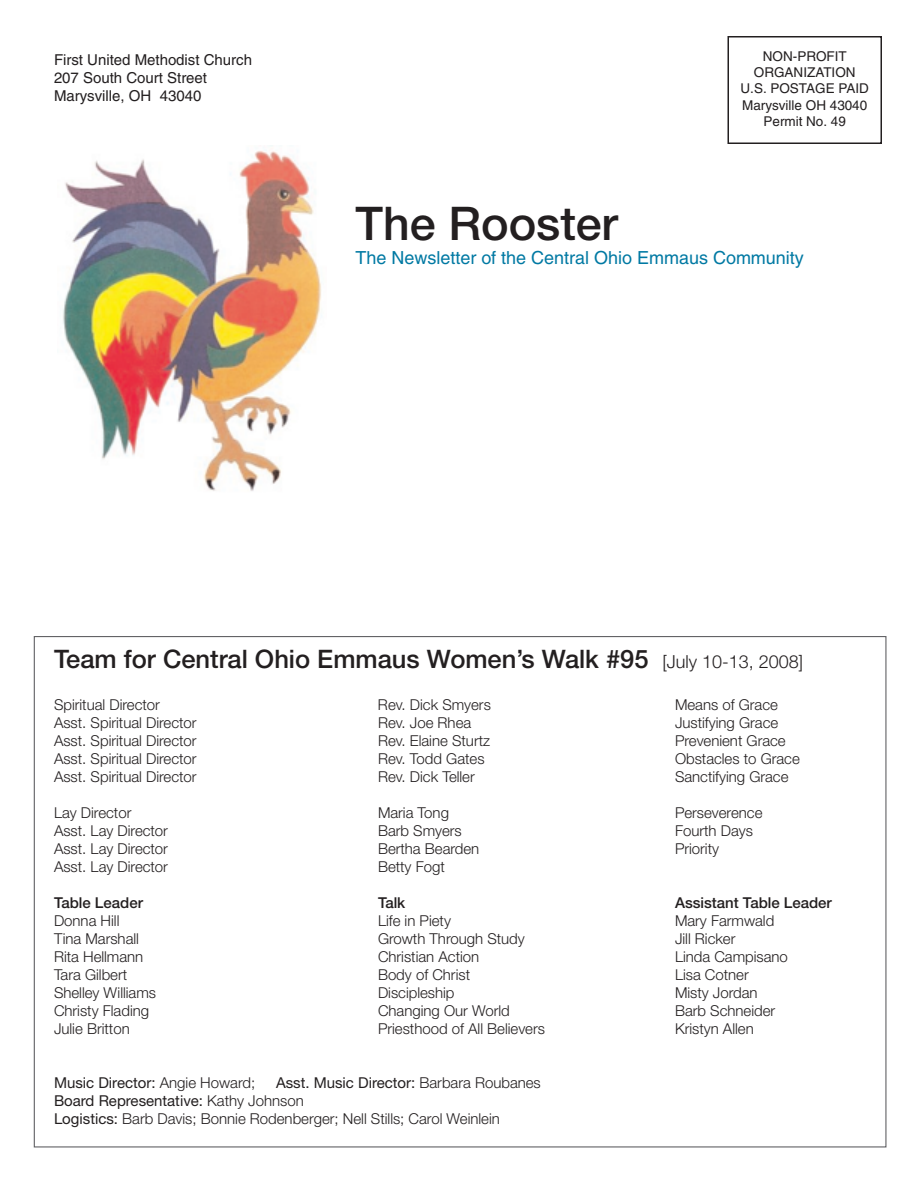
<style>
.page{position:relative;width:918px;height:1188px;background:#fff}
.page>*{position:absolute;margin:0;border:0;box-sizing:border-box;transform-origin:0 0}
.t1{font:500 46.5px "Helvetica Neue";color:#231f20}
.t2{font:500 25.5px "Helvetica Neue";color:#231f20}
.t3{font:18px "Helvetica";color:#0079a3}
.t4{font:300 15px/18px "Helvetica Neue";color:#231f20}
.t5{font:15px/18px "Helvetica";color:#231f20}
.t6{font:500 15px "Helvetica Neue";color:#231f20}
.t7{font:15px "Helvetica Neue";color:#231f20}
.t8{font:13.5px/16.2px "Helvetica";color:#231f20;text-align:center}
.s1{font-weight:300;font-size:18px}
.s2{font-weight:400}
.s3{font-weight:300}
</style>
<div class="page">
<img style="left:63px;top:150px;width:259px;height:341px">
<div style="left:728px;top:36px;width:154px;height:108px;border:2px solid #231f20"></div>
<p class="t5" style="left:54px;top:52px;width:200px">First United Methodist Church<br>207 South Court Street<br>Marysville, OH 43040</p>
<p class="t8" style="left:741px;top:49px;width:130px">NON-PROFIT<br>ORGANIZATION<br>U.S. POSTAGE PAID<br>Marysville OH 43040<br>Permit No. 49</p>
<h1 class="t1" style="left:356px;top:207px;width:264px">The Rooster</h1>
<p class="t3" style="left:356px;top:251px;width:450px">The Newsletter of the Central Ohio Emmaus Community</p>
<h2 class="t2" style="left:54px;top:650px;width:751px">Team for Central Ohio Emmaus Women’s Walk #95 <span class="s1">[July 10-13, 2008]</span></h2>
<p class="t4" style="left:54px;top:697px;width:107px">Spiritual Director</p>
<p class="t4" style="left:378px;top:697px;width:114px">Rev. Dick Smyers</p>
<p class="t4" style="left:675px;top:697px;width:104px">Means of Grace</p>
<p class="t4" style="left:54px;top:715px;width:144px">Asst. Spiritual Director</p>
<p class="t4" style="left:378px;top:715px;width:95px">Rev. Joe Rhea</p>
<p class="t4" style="left:675px;top:715px;width:105px">Justifying Grace</p>
<p class="t4" style="left:54px;top:733px;width:144px">Asst. Spiritual Director</p>
<p class="t4" style="left:378px;top:733px;width:114px">Rev. Elaine Sturtz</p>
<p class="t4" style="left:675px;top:733px;width:112px">Prevenient Grace</p>
<p class="t4" style="left:54px;top:751px;width:144px">Asst. Spiritual Director</p>
<p class="t4" style="left:378px;top:751px;width:108px">Rev. Todd Gates</p>
<p class="t4" style="left:675px;top:751px;width:126px">Obstacles to Grace</p>
<p class="t4" style="left:54px;top:769px;width:144px">Asst. Spiritual Director</p>
<p class="t4" style="left:378px;top:769px;width:98px">Rev. Dick Teller</p>
<p class="t4" style="left:675px;top:769px;width:115px">Sanctifying Grace</p>
<p class="t4" style="left:54px;top:805px;width:79px">Lay Director</p>
<p class="t4" style="left:378px;top:805px;width:73px">Maria Tong</p>
<p class="t4" style="left:675px;top:805px;width:89px">Perseverence</p>
<p class="t4" style="left:54px;top:823px;width:116px">Asst. Lay Director</p>
<p class="t4" style="left:378px;top:823px;width:85px">Barb Smyers</p>
<p class="t4" style="left:675px;top:823px;width:79px">Fourth Days</p>
<p class="t4" style="left:54px;top:841px;width:116px">Asst. Lay Director</p>
<p class="t4" style="left:378px;top:841px;width:103px">Bertha Bearden</p>
<p class="t4" style="left:675px;top:841px;width:46px">Priority</p>
<p class="t4" style="left:54px;top:859px;width:116px">Asst. Lay Director</p>
<p class="t4" style="left:378px;top:859px;width:68px">Betty Fogt</p>
<p class="t6" style="left:54px;top:898px;width:90px">Table Leader</p>
<p class="t6" style="left:378px;top:898px;width:29px">Talk</p>
<p class="t6" style="left:675px;top:898px;width:158px">Assistant Table Leader</p>
<p class="t4" style="left:54px;top:913px;width:67px">Donna Hill</p>
<p class="t4" style="left:378px;top:913px;width:74px">Life in Piety</p>
<p class="t4" style="left:675px;top:913px;width:101px">Mary Farmwald</p>
<p class="t4" style="left:54px;top:931px;width:86px">Tina Marshall</p>
<p class="t4" style="left:378px;top:931px;width:148px">Growth Through Study</p>
<p class="t4" style="left:675px;top:931px;width:62px">Jill Ricker</p>
<p class="t4" style="left:54px;top:949px;width:91px">Rita Hellmann</p>
<p class="t4" style="left:378px;top:949px;width:103px">Christian Action</p>
<p class="t4" style="left:675px;top:949px;width:114px">Linda Campisano</p>
<p class="t4" style="left:54px;top:967px;width:75px">Tara Gilbert</p>
<p class="t4" style="left:378px;top:967px;width:94px">Body of Christ</p>
<p class="t4" style="left:675px;top:967px;width:75px">Lisa Cotner</p>
<p class="t4" style="left:54px;top:985px;width:104px">Shelley Williams</p>
<p class="t4" style="left:378px;top:985px;width:78px">Discipleship</p>
<p class="t4" style="left:675px;top:985px;width:84px">Misty Jordan</p>
<p class="t4" style="left:54px;top:1003px;width:97px">Christy Flading</p>
<p class="t4" style="left:378px;top:1003px;width:133px">Changing Our World</p>
<p class="t4" style="left:675px;top:1003px;width:102px">Barb Schneider</p>
<p class="t4" style="left:54px;top:1021px;width:77px">Julie Britton</p>
<p class="t4" style="left:378px;top:1021px;width:169px">Priesthood of All Believers</p>
<p class="t4" style="left:675px;top:1021px;width:80px">Kristyn Allen</p>
<p class="t4" style="left:54px;top:1075px;width:488px;text-indent:222px"><span class="s2">Asst. Music Director:</span> Barbara Roubanes<br><span class="s2">Board Representative:</span> Kathy Johnson<br><span class="s2">Logistics:</span> Barb Davis; Bonnie Rodenberger; Nell Stills; Carol Weinlein</p>
<p class="t7" style="left:54px;top:1078px;width:203px">Music Director: <span class="s3">Angie Howard;</span></p>
</div>
